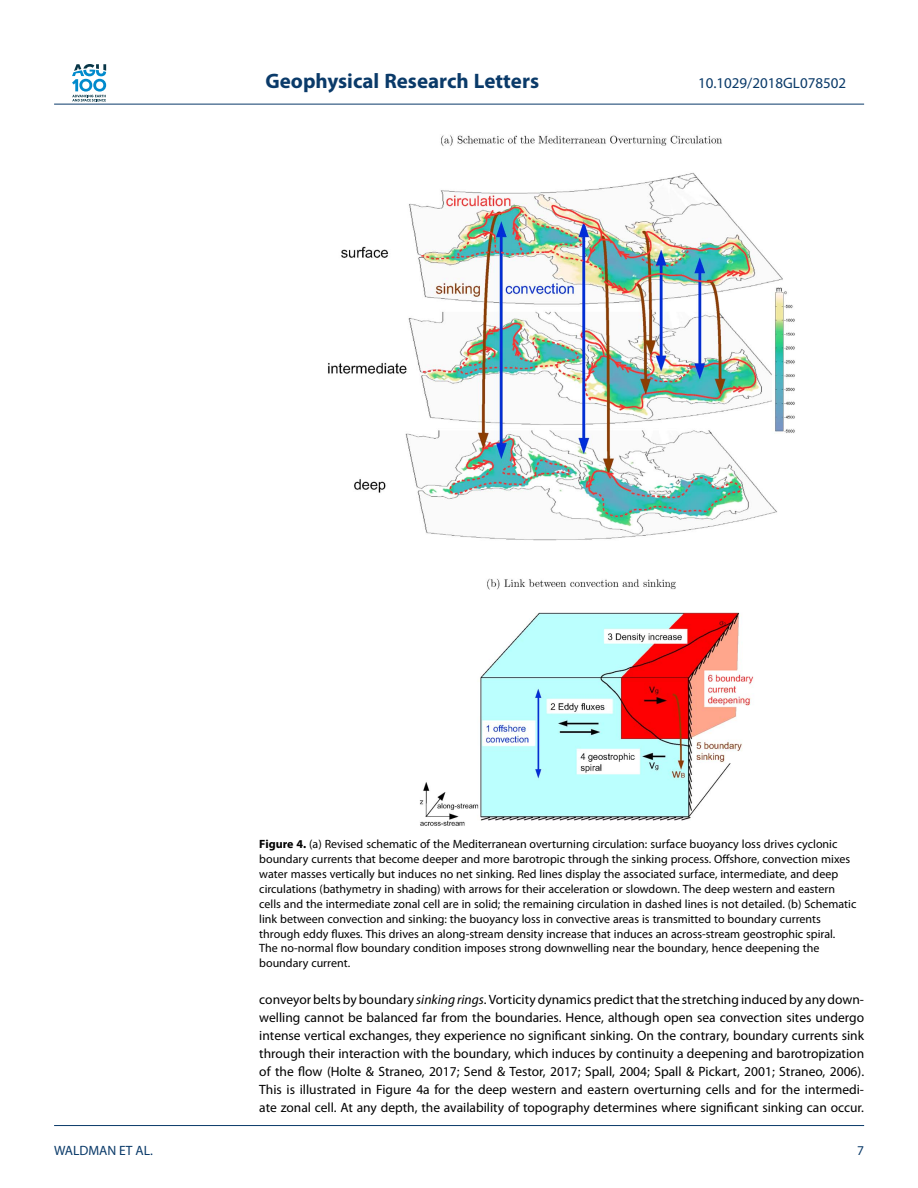
<style>
.page{position:relative;width:918px;height:1188px;background:#fff}
.page>*{position:absolute;margin:0;border:0;box-sizing:border-box;transform-origin:0 0}
.t1{font:700 21px "Myriad Pro";color:#0a3a69}
.t2{font:15px "Myriad Pro";color:#0a3a69}
.t3{font:13.5px/18px "Myriad Pro";color:#000;text-align:justify}
.t4{font:13.5px "Myriad Pro";color:#0a3a69}
.t5{font:12px/15px "Myriad Pro";color:#000}
.s1{font-weight:700}
.s2{font-style:italic}
</style>
<div class="page">
<svg style="left:72px;top:64px;width:34px;height:38px"></svg>
<hr style="left:54px;top:104px;width:810px;height:1px;background:#0a3a69">
<img style="left:328px;top:135px;width:467px;height:691px">
<hr style="left:54px;top:1125px;width:810px;height:1px;background:#0a3a69">
<h1 class="t1" style="left:265px;top:73px;width:275px">Geophysical Research Letters</h1>
<p class="t2" style="left:698px;top:77px;width:150px">10.1029/2018GL078502</p>
<p class="t5" style="left:259px;top:837px;width:599px"><span class="s1">Figure 4.</span> (a) Revised schematic of the Mediterranean overturning circulation: surface buoyancy loss drives cyclonic boundary currents that become deeper and more barotropic through the sinking process. Offshore, convection mixes water masses vertically but induces no net sinking. Red lines display the associated surface, intermediate, and deep circulations (bathymetry in shading) with arrows for their acceleration or slowdown. The deep western and eastern cells and the intermediate zonal cell are in solid; the remaining circulation in dashed lines is not detailed. (b) Schematic link between convection and sinking: the buoyancy loss in convective areas is transmitted to boundary currents through eddy fluxes. This drives an along-stream density increase that induces an across-stream geostrophic spiral.<br>The no-normal flow boundary condition imposes strong downwelling near the boundary, hence deepening the boundary current.</p>
<p class="t3" style="left:259px;top:992px;width:606px">conveyor belts by boundary <span class="s2">sinking rings</span>. Vorticity dynamics predict that the stretching induced by any down&shy;welling cannot be balanced far from the boundaries. Hence, although open sea convection sites undergo intense vertical exchanges, they experience no significant sinking. On the contrary, boundary currents sink through their interaction with the boundary, which induces by continuity a deepening and barotropization of the flow (Holte &amp; Straneo, 2017; Send &amp; Testor, 2017; Spall, 2004; Spall &amp; Pickart, 2001; Straneo, 2006).<br>This is illustrated in Figure 4a for the deep western and eastern overturning cells and for the intermedi&shy;ate zonal cell. At any depth, the availability of topography determines where significant sinking can occur.</p>
<p class="t4" style="left:54px;top:1145px;width:100px">WALDMAN ET AL.</p>
<p class="t4" style="left:857px;top:1145px;width:8px">7</p>
</div>
